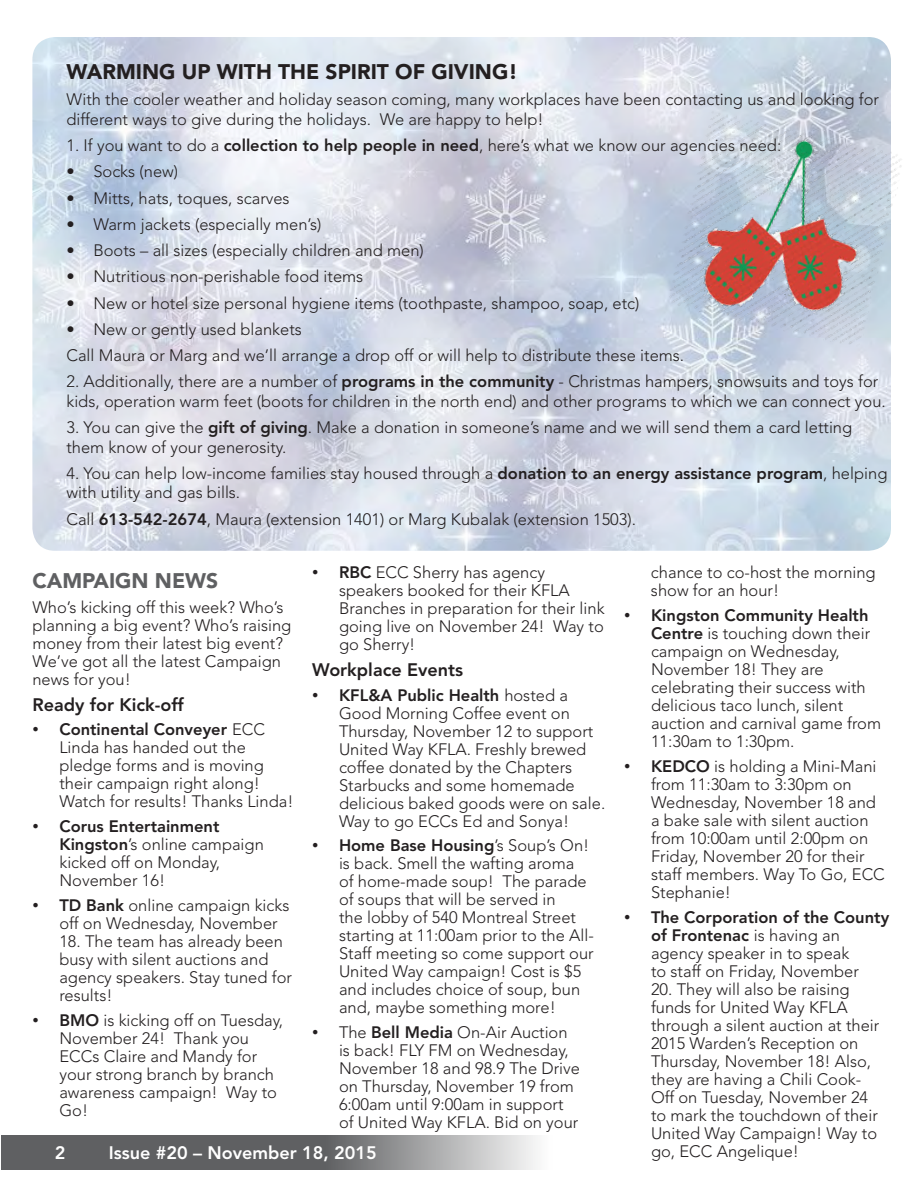
<style>
.page{position:relative;width:918px;height:1188px;background:#fff}
.page>*{position:absolute;margin:0;border:0;box-sizing:border-box;transform-origin:0 0}
.t1{font:900 21px "Avenir LT Std";color:#231f20}
.t2{font:900 21px "Avenir LT Std";color:#5f6062}
.t3{font:800 18px "Avenir LT Std";color:#231f20}
.t4{font:800 18px "Avenir LT Std";color:#fff}
.t5{font:300 16.5px/18px "Avenir LT Std";color:#231f20}
.s1{font-weight:800}
.s2{font-family:"Times New Roman";font-weight:400;font-size:18px}
</style>
<div class="page">
<svg style="left:1px;top:1135px;width:536px;height:34px;background:#7c7c7e"></svg>
<img style="left:32px;top:37px;width:859px;height:514px">
<img style="left:664px;top:108px;width:238px;height:244px">
<p class="t1" style="left:66px;top:59px;width:453px">WARMING UP WITH THE SPIRIT OF GIVING!</p>
<p class="t5" style="left:66px;top:90px;width:814px;line-height:19.5px">With the cooler weather and holiday season coming, many workplaces have been contacting us and looking for different ways to give during the holidays. We are happy to help!</p>
<p class="t5" style="left:66px;top:137px;width:716px">1. If you want to do a <span class="s1">collection to help people in need</span>, here’s what we know our agencies need:</p>
<p class="t5" style="left:66px;top:163px;width:113px">• Socks (new)</p>
<p class="t5" style="left:66px;top:189px;width:225px">• Mitts, hats, toques, scarves</p>
<p class="t5" style="left:66px;top:215px;width:256px">• Warm jackets (especially men’s)</p>
<p class="t5" style="left:66px;top:242px;width:359px">• Boots – all sizes (especially children and men)</p>
<p class="t5" style="left:66px;top:268px;width:298px">• Nutritious non-perishable food items</p>
<p class="t5" style="left:66px;top:294px;width:575px">• New or hotel size personal hygiene items (toothpaste, shampoo, soap, etc)</p>
<p class="t5" style="left:66px;top:316px;width:619px;line-height:26.2px">• New or gently used blankets<br>Call Maura or Marg and we’ll arrange a drop off or will help to distribute these items.</p>
<p class="t5" style="left:66px;top:372px;width:821px;line-height:19.5px">2. Additionally, there are a number of <span class="s1">programs in the community</span> - Christmas hampers, snowsuits and toys for kids, operation warm feet (boots for children in the north end) and other programs to which we can connect you.</p>
<p class="t5" style="left:66px;top:418px;width:787px;line-height:19.5px">3. You can give the <span class="s1">gift of giving</span>. Make a donation in someone’s name and we will send them a card letting them know of your generosity.</p>
<p class="t5" style="left:66px;top:464px;width:823px;line-height:19.5px">4. You can help low-income families stay housed through a <span class="s1">donation to an energy assistance program</span>, helping with utility and gas bills.</p>
<p class="t5" style="left:66px;top:510px;width:571px">Call <span class="s1">613-542-2674</span>, Maura (extension 1401) or Marg Kubalak (extension 1503).</p>
<p class="t2" style="left:32px;top:568px;width:187px">CAMPAIGN NEWS</p>
<p class="t5" style="left:32px;top:598px;width:260px">Who’s kicking off this week? Who’s planning a big event? Who’s raising money from their latest big event?<br>We’ve got all the latest Campaign news for you!</p>
<p class="t3" style="left:32px;top:694px;width:153px">Ready for Kick-off</p>
<p class="t5" style="left:59px;top:721px;width:236px;text-indent:-27px"><span class="s2">•</span> <span class="s1">Continental Conveyer</span> ECC<br>Linda has handed out the pledge forms and is moving their campaign right along!<br>Watch for results! Thanks Linda!</p>
<p class="t5" style="left:59px;top:817px;width:206px;text-indent:-27px"><span class="s2">•</span> <span class="s1">Corus Entertainment<br>Kingston</span>’s online campaign kicked off on Monday,<br>November 16!</p>
<p class="t5" style="left:59px;top:896px;width:232px;text-indent:-27px"><span class="s2">•</span> <span class="s1">TD Bank</span> online campaign kicks off on Wednesday, November</p>
<p class="t5" style="left:59px;top:932px;width:234px">18. The team has already been busy with silent auctions and agency speakers. Stay tuned for results!</p>
<p class="t5" style="left:59px;top:1011px;width:225px;text-indent:-27px"><span class="s2">•</span> <span class="s1">BMO</span> is kicking off on Tuesday,<br>November 24! Thank you<br>ECCs Claire and Mandy for your strong branch by branch awareness campaign! Way to<br>Go!</p>
<p class="t5" style="left:339px;top:564px;width:267px;text-indent:-27px"><span class="s2">•</span> <span class="s1">RBC</span> ECC Sherry has agency speakers booked for their KFLA<br>Branches in preparation for their link going live on November 24! Way to go Sherry!</p>
<p class="t3" style="left:312px;top:659px;width:153px">Workplace Events</p>
<p class="t5" style="left:339px;top:686px;width:268px;text-indent:-27px"><span class="s2">•</span> <span class="s1">KFL&amp;A Public Health</span> hosted a<br>Good Morning Coffee event on<br>Thursday, November 12 to support<br>United Way KFLA. Freshly brewed coffee donated by the Chapters<br>Starbucks and some homemade delicious baked goods were on sale.<br>Way to go ECCs Ed and Sonya!</p>
<p class="t5" style="left:339px;top:837px;width:257px;text-indent:-27px"><span class="s2">•</span> <span class="s1">Home Base Housing</span>’s Soup’s On! is back. Smell the wafting aroma<br>of home-made soup! The parade of soups that will be served in<br>the lobby of 540 Montreal Street starting at 11:00am prior to the All-<br>Staff meeting so come support our<br>United Way campaign! Cost is $5 and includes choice of soup, bun and, maybe something more!</p>
<p class="t5" style="left:339px;top:1024px;width:243px;text-indent:-27px"><span class="s2">•</span> The <span class="s1">Bell Media</span> On-Air Auction is back! FLY FM on Wednesday,<br>November 18 and 98.9 The Drive on Thursday, November 19 from<br>6:00am until 9:00am in support of United Way KFLA. Bid on your</p>
<p class="t4" style="left:55px;top:1142px;width:12px">2</p>
<p class="t4" style="left:109px;top:1142px;width:269px">Issue #20 – November 18, 2015</p>
<p class="t5" style="left:651px;top:564px;width:226px">chance to co-host the morning show for an hour!</p>
<p class="t5" style="left:651px;top:607px;width:232px;text-indent:-27px"><span class="s2">•</span> <span class="s1">Kingston Community Health<br>Centre</span> is touching down their campaign on Wednesday,<br>November 18! They are celebrating their success with delicious taco lunch, silent auction and carnival game from<br>11:30am to 1:30pm.</p>
<p class="t5" style="left:651px;top:757px;width:235px;text-indent:-27px"><span class="s2">•</span> <span class="s1">KEDCO</span> is holding a Mini-Mani from 11:30am to 3:30pm on<br>Wednesday, November 18 and a bake sale with silent auction from 10:00am until 2:00pm on<br>Friday, November 20 for their staff members. Way To Go, ECC<br>Stephanie!</p>
<p class="t5" style="left:651px;top:908px;width:240px;text-indent:-27px"><span class="s2">•</span> <span class="s1">The Corporation of the County of Frontenac</span> is having an agency speaker in to speak<br>to staff on Friday, November</p>
<p class="t5" style="left:651px;top:980px;width:230px">20. They will also be raising funds for United Way KFLA through a silent auction at their<br>2015 Warden’s Reception on<br>Thursday, November 18! Also, they are having a Chili Cook-<br>Off on Tuesday, November 24 to mark the touchdown of their<br>United Way Campaign! Way to go, ECC Angelique!</p>
</div>
